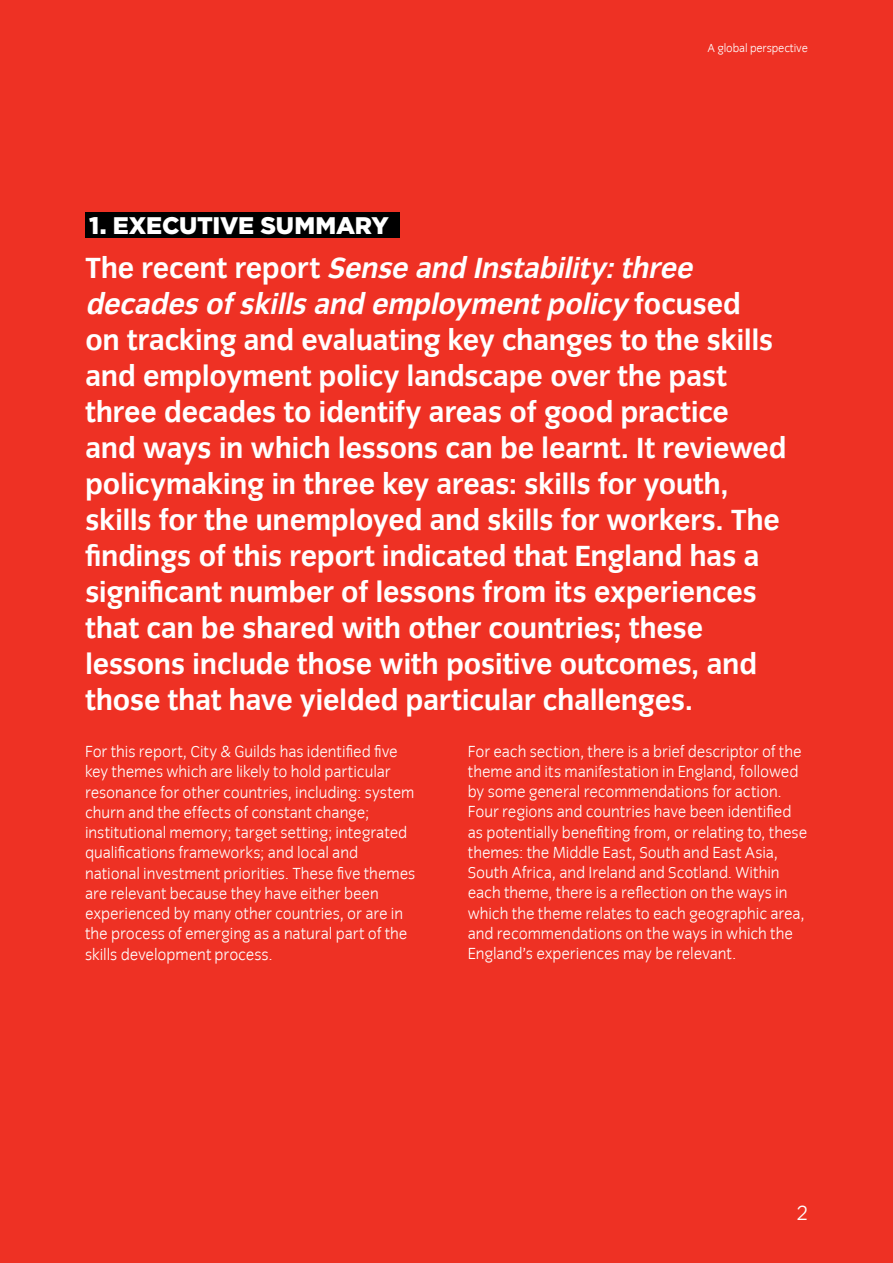
<style>
.page{position:relative;width:893px;height:1263px;background:#ee3124}
.page>*{position:absolute;margin:0;border:0;box-sizing:border-box;transform-origin:0 0}
.t1{font:700 30px/36px "Congress Sans Std";letter-spacing:-.02em;color:#fff}
.t2{font:900 24px "Gotham";letter-spacing:-.005em;color:#fff}
.t3{font:21px "Congress Sans Light Std";color:#fff}
.t4{font:16.5px/20.2px "Congress Sans Light Std";letter-spacing:-.005em;color:#fff}
.t5{font:12px "Congress Sans Light Std";letter-spacing:-.01em;color:#fff}
.s1{font-style:italic}
</style>
<div class="page">
<div style="left:85px;top:213px;width:315px;height:25px;background:#000"></div>
<h2 class="t2" style="left:89px;top:208px;width:301px">1. EXECUTIVE SUMMARY</h2>
<p class="t5" style="left:707px;top:41px;width:102px">A global perspective</p>
<p class="t1" style="left:85px;top:250px;width:703px">T h e r e c e n t r e p o r t <span class="s1">Sense and Instability:three decades ofskills and employmentpolicy</span> f o c u s e d<br>on tracking and evaluating key changes to the skills and employment policy landscape over the past three decades to identify areas of good practice and ways in which lessons can be learnt. It reviewed policymaking in three key areas: skills for youth, skills for the unemployed and skills for workers. The findings of this report indicated that England has a significant number of lessons from its experiences that can be shared with other countries; these lessons include those with positive outcomes, and those that have yielded particular challenges.</p>
<p class="t4" style="left:85px;top:742px;width:332px">For this report, City &amp; Guilds has identified five key themes which are likely to hold particular resonance for other countries, including: system churn and the effects of constant change; institutional memory; target setting; integrated qualifications frameworks; and local and national investment priorities. These five themes are relevant because they have either been experienced by many other countries, or are in the process of emerging as a natural part of the skills development process.</p>
<p class="t4" style="left:468px;top:741px;width:341px">For each section, there is a brief descriptor of the theme and its manifestation in England, followed by some general recommendations for action.<br>Four regions and countries have been identified as potentially benefiting from, or relating to, these themes: the Middle East, South and East Asia, South Africa, and Ireland and Scotland. Within each theme, there is a reflection on the ways in which the theme relates to each geographic area, and recommendations on the ways in which the England’s experiences may be relevant.</p>
<p class="t3" style="left:797px;top:1202px;width:13px">2</p>
</div>
